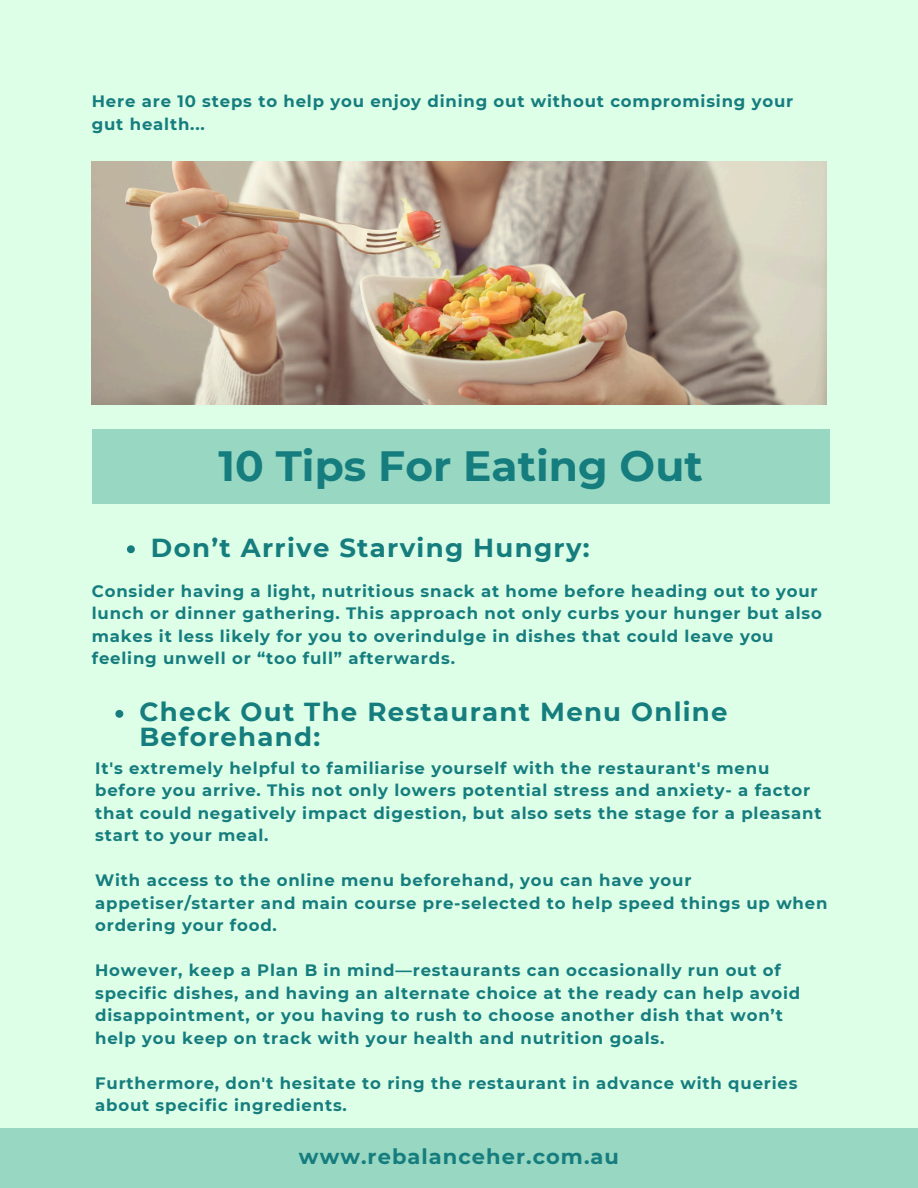
<style>
.page{position:relative;width:918px;height:1188px;background:#ddffe7}
.page>*{position:absolute;margin:0;border:0;box-sizing:border-box;transform-origin:0 0}
.t1{font:700 42.3px "Montserrat";color:#167d7f}
.t2{font:700 25.95px/24.8px "Montserrat";letter-spacing:.05em;color:#167d7f}
.t3{font:700 21px "Montserrat";letter-spacing:.05em;color:#167d7f}
.t4{font:700 16.5px/22.5px "Montserrat";letter-spacing:.05em;color:#167d7f}
</style>
<div class="page">
<div style="left:0;top:1128px;width:918px;height:60px;background:#98d7c2"></div>
<img style="left:92px;top:162px;width:734px;height:243px">
<div style="left:92px;top:430px;width:738px;height:74px;background:#98d7c2"></div>
<svg style="left:127px;top:545px;width:8px;height:8px"></svg>
<svg style="left:115px;top:710px;width:8px;height:8px"></svg>
<p class="t4" style="left:92px;top:90px;width:703px">Here are 10 steps to help you enjoy dining out without compromising your gut health...</p>
<h1 class="t1" style="left:219px;top:440px;width:486px">10 Tips For Eating Out</h1>
<p class="t2" style="left:151px;top:535px;width:440px">Don’t Arrive Starving Hungry:</p>
<p class="t4" style="left:92px;top:580px;width:732px">Consider having a light, nutritious snack at home before heading out to your lunch or dinner gathering. This approach not only curbs your hunger but also makes it less likely for you to overindulge in dishes that could leave you feeling unwell or “too full” afterwards.</p>
<p class="t2" style="left:139px;top:699px;width:590px">Check Out The Restaurant Menu Online<br>Beforehand:</p>
<p class="t4" style="left:95px;top:757px;width:728px">It's extremely helpful to familiarise yourself with the restaurant's menu before you arrive. This not only lowers potential stress and anxiety- a factor that could negatively impact digestion, but also sets the stage for a pleasant start to your meal.</p>
<p class="t4" style="left:95px;top:869px;width:734px">With access to the online menu beforehand, you can have your appetiser/starter and main course pre-selected to help speed things up when ordering your food.</p>
<p class="t4" style="left:95px;top:959px;width:707px">However, keep a Plan B in mind—restaurants can occasionally run out of specific dishes, and having an alternate choice at the ready can help avoid disappointment, or you having to rush to choose another dish that won’t help you keep on track with your health and nutrition goals.</p>
<p class="t4" style="left:95px;top:1072px;width:704px">Furthermore, don't hesitate to ring the restaurant in advance with queries about specific ingredients.</p>
<h3 class="t3" style="left:299px;top:1143px;width:322px">www.rebalanceher.com.au</h3>
</div>
